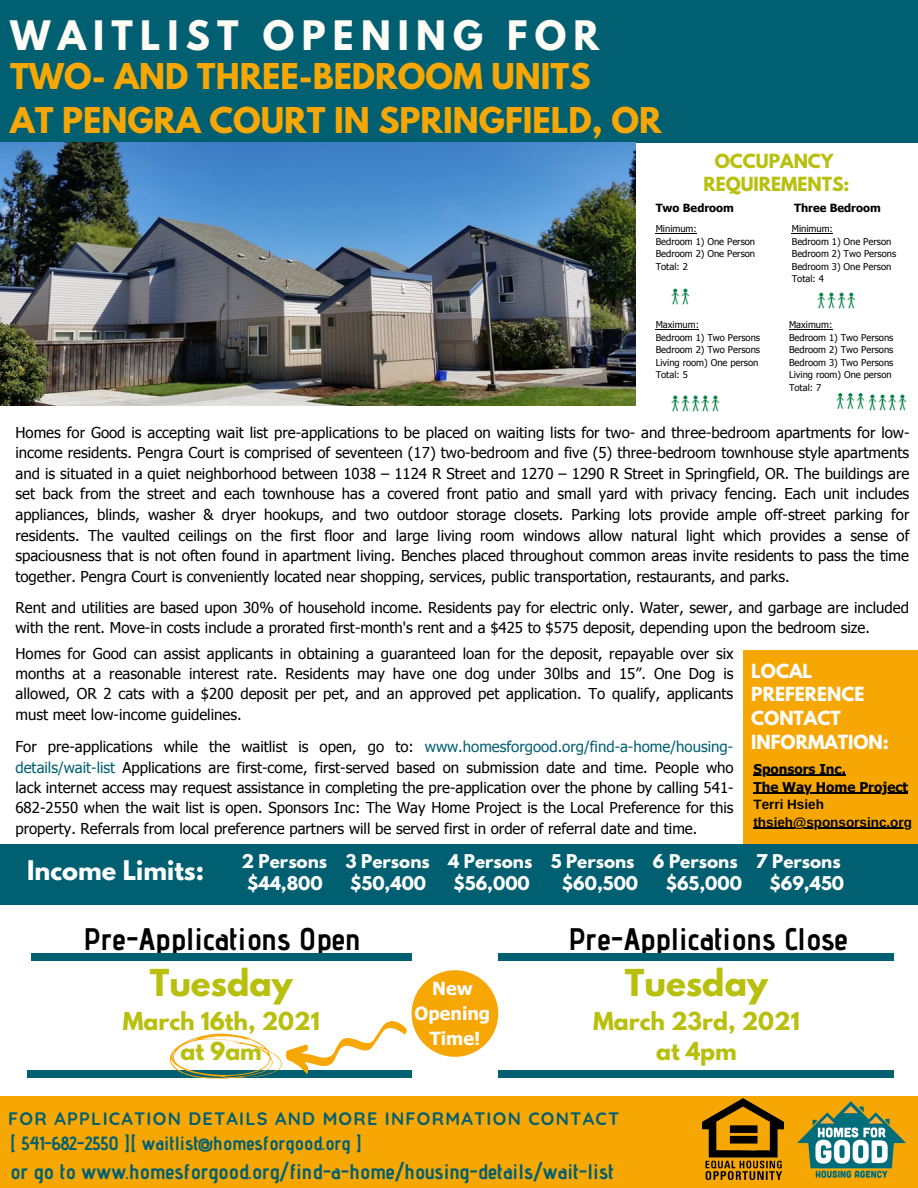
<style>
.page{position:relative;width:918px;height:1188px;background:#fff}
.page>*{position:absolute;margin:0;border:0;box-sizing:border-box;transform-origin:0 0}
.t1{font:700 36px "League Spartan";letter-spacing:.2em;color:#fffbf5}
.t2{font:700 32.85px "League Spartan";color:#b8bf0d}
.t3{font:700 31.5px "League Spartan";color:#f6a704}
.t4{font:700 31.2px "Advent Pro";color:#000}
.t5{font:700 24px "League Spartan";color:#fff}
.t6{font:700 21.9px "League Spartan";color:#b8bf0d}
.t7{font:700 21px "Advent Pro";color:#005f71}
.t8{font:700 19.2px "Advent Pro";color:#005f71}
.t9{font:700 18px "Quicksand";letter-spacing:.07em;color:#005f71}
.t10{font:700 18px "Tahoma";color:#fff}
.t11{font:700 17.25px/23.7px "League Spartan";color:#fff}
.t12{font:700 17.25px "League Spartan";color:#b8bf0d}
.t13{font:700 16.8px "League Spartan";color:#fff}
.t14{font:15px/20.5px "Tahoma";color:#000;text-align:justify}
.t15{font:700 13.5px "Arimo";color:#000}
.t16{font:700 13.5px "Tahoma";color:#000}
.t17{font:700 11.25px "Tahoma";color:#000}
.t18{font:9.45px "Tahoma";color:#000}
.s1{color:#006072}
</style>
<div class="page">
<div style="left:743px;top:651px;width:175px;height:193px;background:#f6a704"></div>
<div style="left:0;top:0;width:918px;height:143px;background:#005f71"></div>
<div style="left:0;top:1096px;width:918px;height:92px;background:#f6a704"></div>
<img style="left:0;top:143px;width:636px;height:262px">
<div style="left:27px;top:1070px;width:385px;height:8px;background:#005f71"></div>
<div style="left:31px;top:953px;width:381px;height:8px;background:#005f71"></div>
<div style="left:499px;top:953px;width:395px;height:8px;background:#005f71"></div>
<div style="left:499px;top:1070px;width:395px;height:8px;background:#005f71"></div>
<img style="left:703px;top:1099px;width:81px;height:81px">
<img style="left:798px;top:1102px;width:108px;height:75px">
<div style="left:0;top:844px;width:918px;height:61px;background:#006072"></div>
<img style="left:671px;top:288px;width:19px;height:17px">
<img style="left:671px;top:395px;width:49px;height:17px">
<hr style="left:792px;top:233px;width:41px;height:1px;background:#000">
<hr style="left:789px;top:329px;width:43px;height:1px;background:#000">
<img style="left:866px;top:394px;width:41px;height:17px">
<img style="left:836px;top:393px;width:29px;height:16px">
<img style="left:817px;top:292px;width:39px;height:17px">
<svg style="left:169px;top:1017px;width:243px;height:62px"></svg>
<div style="left:412px;top:970px;width:86px;height:87px;background:#f6a704;border-radius:50%"></div>
<hr style="left:656px;top:233px;width:41px;height:1px;background:#000">
<hr style="left:656px;top:329px;width:43px;height:1px;background:#000">
<hr style="left:753px;top:775px;width:93px;height:1px;background:#000">
<hr style="left:753px;top:793px;width:155px;height:1px;background:#000">
<hr style="left:753px;top:828px;width:159px;height:1px;background:#000">
<p class="t1" style="left:10px;top:18px;width:591px">WAITLIST OPENING FOR</p>
<p class="t3" style="left:10px;top:61px;width:582px">TWO- AND THREE-BEDROOM UNITS</p>
<p class="t3" style="left:10px;top:105px;width:653px">AT PENGRA COURT IN SPRINGFIELD, OR</p>
<p class="t12" style="left:715px;top:152px;width:120px">OCCUPANCY</p>
<p class="t12" style="left:703px;top:176px;width:148px">REQUIREMENTS:</p>
<p class="t17" style="left:656px;top:201px;width:80px">Two Bedroom</p>
<p class="t18" style="left:656px;top:223px;width:43px">Minimum:</p>
<p class="t18" style="left:656px;top:235px;width:101px">Bedroom 1) One Person</p>
<p class="t18" style="left:656px;top:248px;width:101px">Bedroom 2) One Person</p>
<p class="t18" style="left:656px;top:260px;width:34px">Total: 2</p>
<p class="t17" style="left:794px;top:201px;width:88px">Three Bedroom</p>
<p class="t18" style="left:792px;top:223px;width:43px">Minimum:</p>
<p class="t18" style="left:792px;top:235px;width:101px">Bedroom 1) One Person</p>
<p class="t18" style="left:792px;top:248px;width:106px">Bedroom 2) Two Persons</p>
<p class="t18" style="left:792px;top:260px;width:101px">Bedroom 3) One Person</p>
<p class="t18" style="left:792px;top:273px;width:34px">Total: 4</p>
<p class="t18" style="left:789px;top:319px;width:45px">Maximum:</p>
<p class="t18" style="left:789px;top:331px;width:106px">Bedroom 1) Two Persons</p>
<p class="t18" style="left:789px;top:344px;width:106px">Bedroom 2) Two Persons</p>
<p class="t18" style="left:789px;top:356px;width:106px">Bedroom 3) Two Persons</p>
<p class="t18" style="left:789px;top:369px;width:104px">Living room) One person</p>
<p class="t18" style="left:789px;top:381px;width:34px">Total: 7</p>
<p class="t18" style="left:656px;top:319px;width:45px">Maximum:</p>
<p class="t18" style="left:656px;top:331px;width:106px">Bedroom 1) Two Persons</p>
<p class="t18" style="left:656px;top:344px;width:106px">Bedroom 2) Two Persons</p>
<p class="t18" style="left:656px;top:356px;width:104px">Living room) One person</p>
<p class="t18" style="left:656px;top:369px;width:34px">Total: 5</p>
<p class="t14" style="left:15px;top:421px;width:896px">Homes for Good is accepting wait list pre-applications to be placed on waiting lists for two- and three-bedroom apartments for low&shy;income residents. Pengra Court is comprised of seventeen (17) two-bedroom and five (5) three-bedroom townhouse style apartments and is situated in a quiet neighborhood between 1038 – 1124 R Street and 1270 – 1290 R Street in Springfield, OR. The buildings are set back from the street and each townhouse has a covered front patio and small yard with privacy fencing. Each unit includes appliances, blinds, washer &amp; dryer hookups, and two outdoor storage closets. Parking lots provide ample off-street parking for residents. The vaulted ceilings on the first floor and large living room windows allow natural light which provides a sense of spaciousness that is not often found in apartment living. Benches placed throughout common areas invite residents to pass the time together. Pengra Court is conveniently located near shopping, services, public transportation, restaurants, and parks.</p>
<p class="t14" style="left:15px;top:596px;width:895px">Rent and utilities are based upon 30% of household income. Residents pay for electric only. Water, sewer, and garbage are included with the rent. Move-in costs include a prorated first-month's rent and a $425 to $575 deposit, depending upon the bedroom size.</p>
<p class="t14" style="left:15px;top:642px;width:720px">Homes for Good can assist applicants in obtaining a guaranteed loan for the deposit, repayable over six months at a reasonable interest rate. Residents may have one dog under 30lbs and 15”. One Dog is allowed, OR 2 cats with a $200 deposit per pet, and an approved pet application. To qualify, applicants must meet low-income guidelines.</p>
<p class="t14" style="left:15px;top:736px;width:720px">For pre-applications while the waitlist is open, go to: <span class="s1">www.homesforgood.org/find-a-home/housing&shy;details/wait-list</span> Applications are first-come, first-served based on submission date and time. People who lack internet access may request assistance in completing the pre-application over the phone by calling 541- 682-2550 when the wait list is open. Sponsors Inc: The Way Home Project is the Local Preference for this property. Referrals from local preference partners will be served first in order of referral date and time.</p>
<p class="t11" style="left:751px;top:661px;width:63px">LOCAL</p>
<p class="t11" style="left:751px;top:685px;width:139px">PREFERENCE<br>CONTACT<br>INFORMATION:</p>
<p class="t16" style="left:753px;top:760px;width:94px">Sponsors Inc.</p>
<p class="t16" style="left:753px;top:778px;width:156px">The Way Home Project</p>
<p class="t15" style="left:753px;top:796px;width:72px">Terri Hsieh</p>
<p class="t15" style="left:753px;top:814px;width:160px">thsieh@sponsorsinc.org</p>
<p class="t5" style="left:27px;top:858px;width:178px">Income Limits:</p>
<p class="t13" style="left:241px;top:853px;width:601px">2 Persons 3 Persons 4 Persons 5 Persons 6 Persons 7 Persons</p>
<p class="t13" style="left:247px;top:875px;width:77px">$44,800</p>
<p class="t13" style="left:350px;top:875px;width:77px">$50,400</p>
<p class="t13" style="left:454px;top:875px;width:78px">$56,000</p>
<p class="t13" style="left:562px;top:875px;width:78px">$60,500</p>
<p class="t13" style="left:666px;top:875px;width:78px">$65,000</p>
<p class="t13" style="left:769px;top:875px;width:76px">$69,450</p>
<p class="t4" style="left:84px;top:920px;width:279px">Pre-Applications Open</p>
<p class="t4" style="left:568px;top:920px;width:281px">Pre-Applications Close</p>
<p class="t2" style="left:150px;top:967px;width:145px">Tuesday</p>
<p class="t6" style="left:123px;top:1010px;width:198px">March 16th, 2021</p>
<p class="t6" style="left:181px;top:1040px;width:83px">at 9am</p>
<p class="t10" style="left:432px;top:977px;width:42px">New</p>
<p class="t10" style="left:415px;top:1002px;width:77px">Opening</p>
<p class="t10" style="left:430px;top:1027px;width:52px">Time!</p>
<p class="t2" style="left:625px;top:967px;width:145px">Tuesday</p>
<p class="t6" style="left:593px;top:1010px;width:208px">March 23rd, 2021</p>
<p class="t6" style="left:656px;top:1040px;width:82px">at 4pm</p>
<p class="t9" style="left:8px;top:1107px;width:613px">FOR APPLICATION DETAILS AND MORE INFORMATION CONTACT</p>
<p class="t8" style="left:10px;top:1132px;width:353px">[ 541-682-2550 ][ waitlist@homesforgood.org ]</p>
<p class="t7" style="left:10px;top:1159px;width:605px">or go to www.homesforgood.org/find-a-home/housing-details/wait-list</p>
</div>
